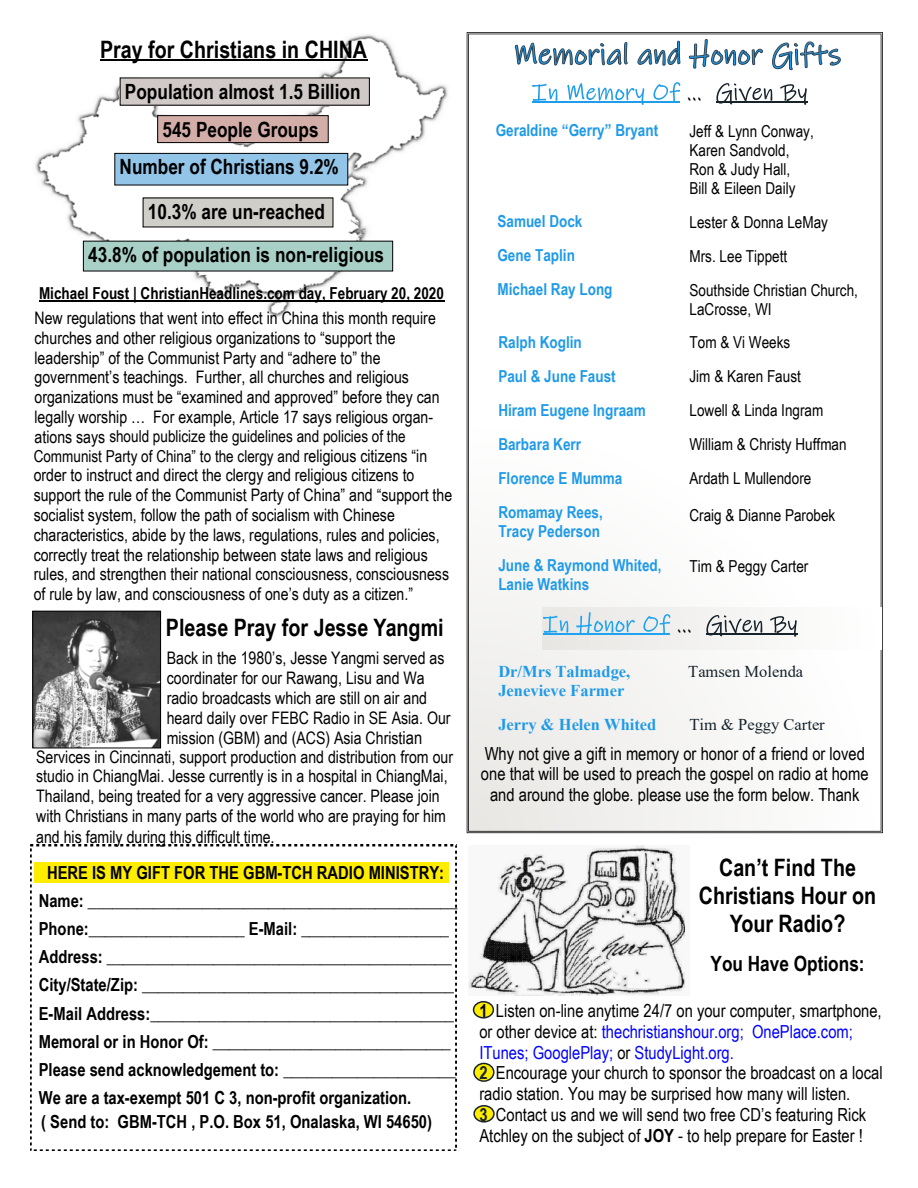
<style>
.page{position:relative;width:918px;height:1188px;background:#fff}
.page>*{position:absolute;margin:0;border:0;box-sizing:border-box;transform-origin:0 0}
.t1{font:700 24px/27.6px "Arial Narrow";color:#000;text-align:center}
.t2{font:24px "Ink Free";color:#000}
.t3{font:700 21px "Arial Narrow";color:#000}
.t4{font:700 18px/28.2px "Arial Narrow";color:#000}
.t5{font:18px/20.7px "Arial Narrow";color:#000;text-align:center}
.t6{font:17.25px/19.8px "Arial Narrow";color:#000}
.t7{font:16.5px/33.9px "Arial Narrow";color:#000}
.t8{font:700 16.5px/33.9px "Arial Narrow";color:#1f9ae8}
.t9{font:700 16.5px "Arial Narrow";color:#000}
.t10{font:700 16.5px/33.9px "Times New Roman";color:#1f9ae8}
.t11{font:16.5px "Times New Roman";color:#17232b}
.s1{font-size:17.25px}
.s2{font-size:18px}
.s3{font-weight:700}
.s4{color:#00f}
.s5{font-weight:700;color:#17232b}
</style>
<div class="page">
<div style="left:473px;top:1105px;width:22px;height:18px;background:#ffed00;border:2px solid #17232b;border-radius:50%"></div>
<svg style="left:467px;top:32px;width:416px;height:801px"></svg>
<svg style="left:716px;top:83px;width:56px;height:21px"></svg>
<svg style="left:780px;top:84px;width:27px;height:21px"></svg>
<hr style="left:716px;top:102px;width:92px;height:1px;background:#17232b">
<img style="left:34px;top:613px;width:125px;height:133px">
<div style="left:32px;top:611px;width:129px;height:137px;border:1px solid #000"></div>
<svg style="left:515px;top:34px;width:166px;height:71px"></svg>
<svg style="left:688px;top:39px;width:75px;height:30px"></svg>
<svg style="left:772px;top:37px;width:69px;height:34px"></svg>
<svg style="left:468px;top:608px;width:414px;height:224px"></svg>
<hr style="left:706px;top:634px;width:92px;height:1px;background:#17232b">
<img style="left:468px;top:846px;width:218px;height:149px">
<div style="left:473px;top:1001px;width:21px;height:18px;background:#ffed00;border:2px solid #17232b;border-radius:50%"></div>
<div style="left:473px;top:1063px;width:22px;height:19px;background:#ffed00;border:2px solid #17232b;border-radius:50%"></div>
<svg style="left:30px;top:845px;width:427px;height:306px"></svg>
<img style="left:35px;top:34px;width:413px;height:283px">
<hr style="left:100px;top:59px;width:267px;height:2px;background:#000">
<div style="left:120px;top:78px;width:249px;height:27px;background:#d0c9c8"></div>
<div style="left:158px;top:116px;width:170px;height:27px;background:#d3ada8"></div>
<div style="left:157px;top:115px;width:172px;height:28px;border:1px solid #000"></div>
<div style="left:115px;top:153px;width:233px;height:32px;background:#93c5e9"></div>
<div style="left:114px;top:153px;width:234px;height:32px;border:1px solid #000"></div>
<div style="left:83px;top:241px;width:310px;height:30px;background:#a9d0c6"></div>
<div style="left:143px;top:198px;width:190px;height:29px;background:#cfcec8"></div>
<hr style="left:39px;top:300px;width:405px;height:2px;background:#000">
<h1 class="t1" style="left:100px;top:37px;width:269px">Pray for Christians in CHINA</h1>
<p class="t3" style="left:125px;top:84px;width:237px">Population almost 1.5 Billion</p>
<p class="t3" style="left:162px;top:121px;width:158px">545 People Groups</p>
<p class="t3" style="left:120px;top:159px;width:221px">Number of Christians 9.2%</p>
<p class="t3" style="left:148px;top:204px;width:179px">10.3% are un-reached</p>
<p class="t3" style="left:88px;top:247px;width:298px">43.8% of population is non-religious</p>
<p class="t9" style="left:39px;top:287px;width:406px">Michael Foust | ChristianHeadlines.com day, February 20, 2020</p>
<p class="t6" style="left:35px;top:310px;width:407px">New regulations that went into effect in China this month require churches and other religious organizations to “support the leadership” of the Communist Party and “adhere to” the government’s teachings. Further, all churches and religious organizations must be “examined and approved” before they can legally worship … For example, Article 17 says religious organ-</p>
<p class="t7" style="left:34px;top:428px;width:395px;line-height:19.6px"><span class="s1">ations says</span> should publicize the guidelines and policies of the<br>Communist Party of China” to the clergy and <span class="s1">religious citizens “in</span></p>
<p class="t6" style="left:34px;top:467px;width:420px">order to instruct and direct the clergy and religious citizens to support the rule of the Communist Party of China” and “support the socialist system, follow the path of socialism with Chinese characteristics, abide by the laws, regulations, rules and policies, correctly treat the relationship between state laws and religious rules, and strengthen their national consciousness, consciousness of rule by law, and consciousness of one’s duty as a citizen.”</p>
<h1 class="t1" style="left:166px;top:616px;width:279px">Please Pray for Jesse Yangmi</h1>
<p class="t6" style="left:167px;top:650px;width:285px">Back in the 1980’s, Jesse Yangmi served as coordinater for our Rawang, Lisu and Wa radio broadcasts which are still on air and heard daily over FEBC Radio in SE Asia. Our mission (GBM) and (ACS) Asia Christ<span class="s2">ian</span></p>
<p class="t6" style="left:36px;top:748px;width:418px">Services in Cincinnati, support production and distribution from our studio in ChiangMai. Jesse currently is in a hospital in ChiangMai, Thailand, being treated for a very aggressive cancer. Please join with Christians in many parts of the world who are praying for him and his family during this difficult time<span class="s2">.</span></p>
<p class="t4" style="left:39px;top:860px;width:420px;text-indent:8px">HERE IS MY GIFT FOR THE GBM-TCH RADIO MINISTRY:<br>Name: _____________________________________________ Phone:___________________ E-Mail: __________________ Address: __________________________________________ City/State/Zip: ______________________________________ E-Mail Address:_____________________________________ Memoral or in Honor Of: _____________________________ Please send acknowledgement to: _____________________ We are a tax-exempt 501 C 3, non-profit organization.</p>
<p class="t4" style="left:41px;top:1110px;width:392px">( Send to: GBM-TCH , P.O. Box 51, Onalaska, WI 54650)</p>
<p class="t8" style="left:496px;top:115px;width:164px">Geraldine “Gerry” Bryant</p>
<p class="t8" style="left:497px;top:206px;width:117px">Samuel Dock<br>Gene Taplin<br>Michael Ray Long</p>
<p class="t8" style="left:498px;top:327px;width:149px">Ralph Koglin<br>Paul &amp; June Faust<br>Hiram Eugene Ingraam<br>Barbara Kerr<br>Florence E Mumma<br>Romamay Rees,</p>
<p class="t8" style="left:498px;top:516px;width:165px">Tracy Pederson<br>June &amp; Raymond Whited,</p>
<p class="t8" style="left:498px;top:569px;width:93px">Lanie Watkins</p>
<h1 class="t2" style="left:686px;top:84px;width:17px">…</h1>
<p class="t7" style="left:690px;top:123px;width:126px;line-height:18.9px">Jeff &amp; Lynn Conway,<br>Karen Sandvold,<br>Ron &amp; Judy Hall,<br>Bill &amp; Eileen Daily</p>
<p class="t7" style="left:690px;top:206px;width:170px">Lester &amp; Donna LeMay<br>Mrs. Lee Tippett<br>Southside Christian Church,</p>
<p class="t7" style="left:690px;top:293px;width:159px">LaCrosse, WI<br>Tom &amp; Vi Weeks<br>Jim &amp; Karen Faust<br>Lowell &amp; Linda Ingram<br>William &amp; Christy Huffman<br>Ardath L Mullendore</p>
<p class="t7" style="left:690px;top:500px;width:147px">Craig &amp; Dianne Parobek</p>
<p class="t7" style="left:690px;top:551px;width:120px">Tim &amp; Peggy Carter</p>
<h1 class="t2" style="left:676px;top:616px;width:17px">…</h1>
<p class="t10" style="left:498px;top:656px;width:133px">Dr/Mrs Talmadge,</p>
<p class="t11" style="left:688px;top:666px;width:117px">Tamsen Molenda</p>
<p class="t10" style="left:498px;top:675px;width:160px">Jenevieve Farmer<br>Jerry &amp; Helen Whited</p>
<p class="t11" style="left:690px;top:719px;width:137px">Tim &amp; Peggy Carter</p>
<p class="t5" style="left:481px;top:745px;width:389px">Why not give a gift in memory or honor of a friend or loved one that will be used to preach the gospel on radio at home and around the globe. please use the form below. Thank</p>
<h1 class="t1" style="left:699px;top:856px;width:179px">Can’t Find The<br>Christians Hour on<br>Your Radio?</h1>
<p class="t3" style="left:711px;top:956px;width:156px">You Have Options:</p>
<p class="t5" style="left:479px;top:1002px;width:405px;text-align:left"><span class="s3">1</span> Listen on-line anytime 24/7 on your computer, smartphone, or other device at: <span class="s4">thechristianshour.org; OnePlace.com; ITunes; GooglePlay;</span> or <span class="s4">StudyLight.org.<br></span><span class="s5">2</span> Encourage your church to sponsor the broadcast on a local radio station. You may be surprised how many will listen.<br><span class="s5">3</span> Contact us and we will send two free CD’s featuring Rick Atchley on the subject of <span class="s3">JOY</span> - to help prepare for Easter !</p>
</div>
